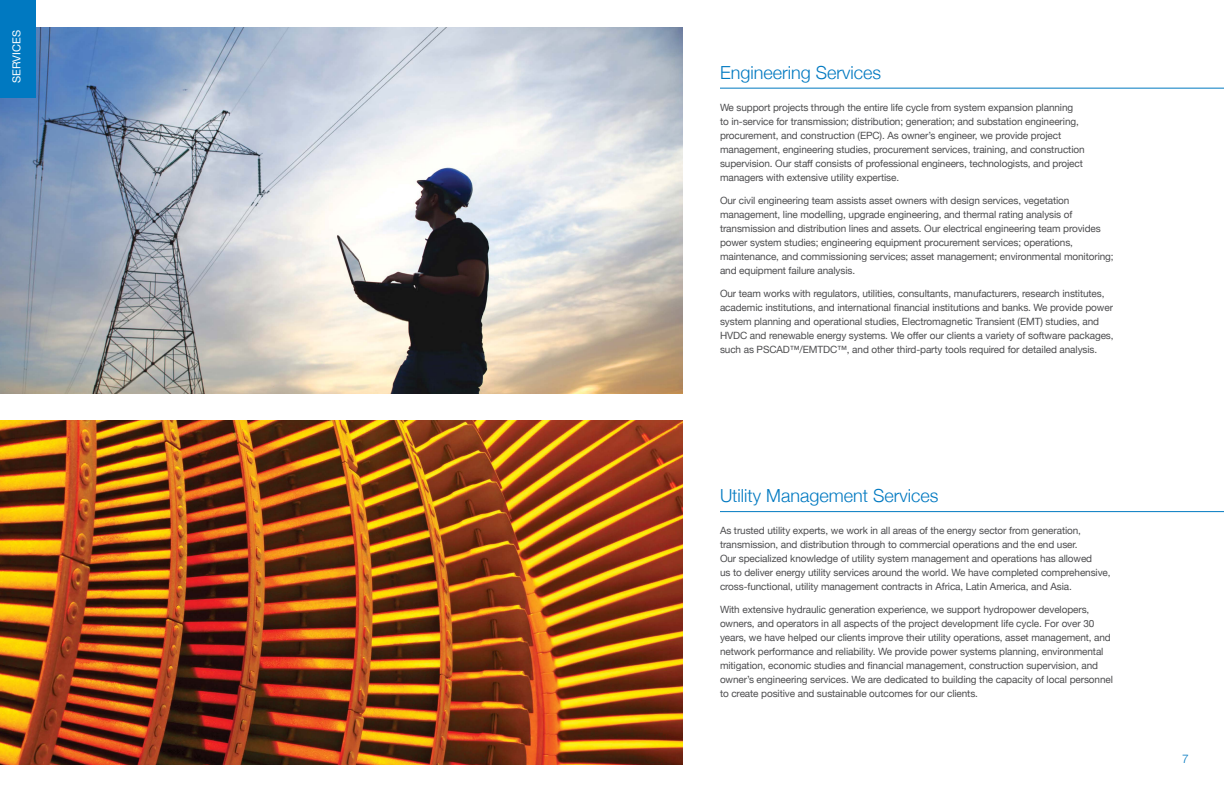
<style>
.page{position:relative;width:1224px;height:792px;background:#fff}
.page>*{position:absolute;margin:0;border:0;box-sizing:border-box;transform-origin:0 0}
.t1{font:300 18px "Helvetica Neue";color:#0079c1}
.t2{font:300 12px "Helvetica Neue";color:#0079c1}
.t3{font:11px "Helvetica Neue";color:#fff}
.t4{font:10px/14px "Helvetica Neue";letter-spacing:-.01em;color:#4d4d4f}
</style>
<div class="page">
<hr style="left:720px;top:511px;width:504px;height:1px;background:#0079c1">
<hr style="left:720px;top:88px;width:504px;height:1px;background:#0079c1">
<img style="left:0;top:27px;width:683px;height:366px">
<img style="left:0;top:420px;width:683px;height:345px">
<div style="left:0;top:0;width:36px;height:98px;background:#0079c1"></div>
<p class="t3" style="left:9px;top:83px;width:54px;rotate:-90deg">SERVICES</p>
<h1 class="t1" style="left:720px;top:58px;width:163px">Engineering Services</h1>
<p class="t4" style="left:720px;top:101px;width:366px">We support projects through the entire life cycle from system expansion planning<br>to in-service for transmission; distribution; generation; and substation engineering, procurement, and construction (EPC). As owner’s engineer, we provide project management, engineering studies, procurement services, training, and construction supervision. Our staff consists of professional engineers, technologists, and project managers with extensive utility expertise.</p>
<p class="t4" style="left:720px;top:194px;width:395px">Our civil engineering team assists asset owners with design services, vegetation management, line modelling, upgrade engineering, and thermal rating analysis of transmission and distribution lines and assets. Our electrical engineering team provides power system studies; engineering equipment procurement services; operations, maintenance, and commissioning services; asset management; environmental monitoring; and equipment failure analysis.</p>
<p class="t4" style="left:720px;top:287px;width:395px">Our team works with regulators, utilities, consultants, manufacturers, research institutes, academic institutions, and international financial institutions and banks. We provide power system planning and operational studies, Electromagnetic Transient (EMT) studies, and HVDC and renewable energy systems. We offer our clients a variety of software packages, such as PSCAD™/EMTDC™, and other third-party tools required for detailed analysis.</p>
<h1 class="t1" style="left:720px;top:481px;width:220px">Utility Management Services</h1>
<p class="t4" style="left:720px;top:524px;width:392px">As trusted utility experts, we work in all areas of the energy sector from generation, transmission, and distribution through to commercial operations and the end user.<br>Our specialized knowledge of utility system management and operations has allowed<br>us to deliver energy utility services around the world. We have completed comprehensive, cross-functional, utility management contracts in Africa, Latin America, and Asia.</p>
<p class="t4" style="left:720px;top:603px;width:394px">With extensive hydraulic generation experience, we support hydropower developers, owners, and operators in all aspects of the project development life cycle. For over 30 years, we have helped our clients improve their utility operations, asset management, and network performance and reliability. We provide power systems planning, environmental mitigation, economic studies and financial management, construction supervision, and owner’s engineering services. We are dedicated to building the capacity of local personnel to create positive and sustainable outcomes for our clients.</p>
<p class="t2" style="left:1182px;top:749px;width:8px">7</p>
</div>
